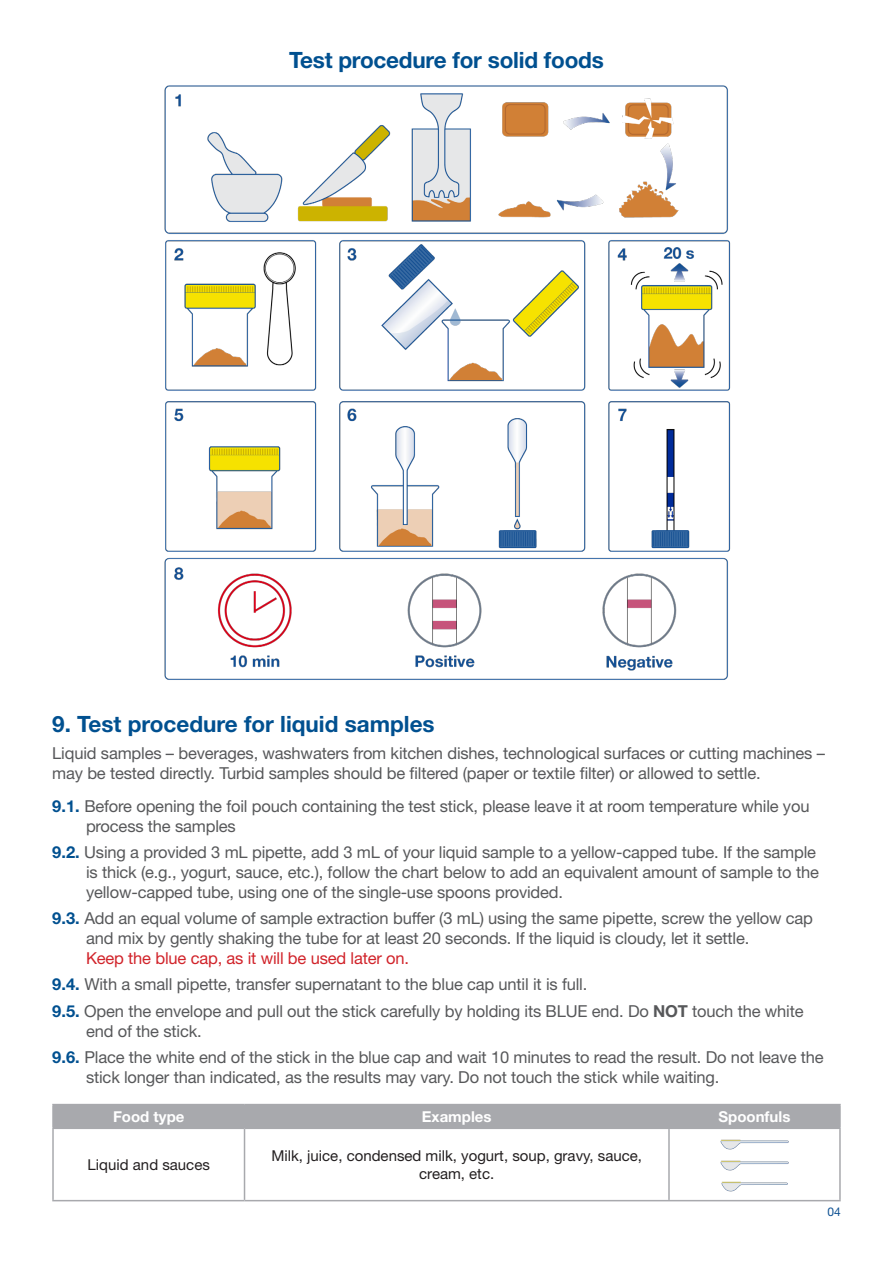
<style>
.page{position:relative;width:893px;height:1263px;background:#fff}
.page>*{position:absolute;margin:0;border:0;box-sizing:border-box;transform-origin:0 0}
.t1{font:700 22.5px "Helvetica Neue";letter-spacing:-.01em;color:#005090}
.t2{font:16.5px/19.8px "Helvetica Neue";letter-spacing:-.01em;color:#57585a}
.t3{font:15px/18px "Helvetica Neue";color:#231f20;text-align:center}
.t4{font:700 15px "Helvetica Neue";color:#fff}
.t5{font:12px "Helvetica Neue";color:#0d5092}
.s1{font-weight:700;color:#005090}
.s2{color:#d1232a}
.s3{font-weight:700}
</style>
<div class="page">
<hr style="left:52px;top:1104px;width:192px;height:1px;background:#a8a9ad">
<hr style="left:52px;top:1105px;width:2px;height:22px;background:#a8a9ad">
<hr style="left:52px;top:1127px;width:192px;height:2px;background:#a8a9ad">
<hr style="left:52px;top:1129px;width:2px;height:71px;background:#a8a9ad">
<hr style="left:52px;top:1200px;width:192px;height:1px;background:#a8a9ad">
<div style="left:54px;top:1104px;width:785px;height:23px;background:#a8a9ad"></div>
<hr style="left:244px;top:1127px;width:425px;height:2px;background:#a8a9ad">
<hr style="left:244px;top:1129px;width:1px;height:71px;background:#a8a9ad">
<hr style="left:244px;top:1200px;width:425px;height:1px;background:#a8a9ad">
<hr style="left:669px;top:1104px;width:172px;height:1px;background:#a8a9ad">
<hr style="left:668px;top:1105px;width:2px;height:22px;background:#a8a9ad">
<hr style="left:839px;top:1105px;width:2px;height:22px;background:#a8a9ad">
<hr style="left:669px;top:1127px;width:172px;height:2px;background:#a8a9ad">
<hr style="left:668px;top:1129px;width:2px;height:71px;background:#a8a9ad">
<hr style="left:839px;top:1129px;width:2px;height:71px;background:#a8a9ad">
<hr style="left:669px;top:1200px;width:172px;height:1px;background:#a8a9ad">
<img style="left:720px;top:1139px;width:69px;height:11px">
<img style="left:720px;top:1160px;width:69px;height:11px">
<img style="left:721px;top:1181px;width:67px;height:11px">
<img style="left:164px;top:85px;width:567px;height:595px">
<p class="t1" style="left:289px;top:46px;width:316px">Test procedure for solid foods</p>
<p class="t1" style="left:52px;top:710px;width:384px">9. Test procedure for liquid samples</p>
<p class="t2" style="left:52px;top:743px;width:774px">Liquid samples – beverages, washwaters from kitchen dishes, technological surfaces or cutting machines – may be tested directly. Turbid samples should be filtered (paper or textile filter) or allowed to settle.</p>
<p class="t2" style="left:86px;top:796px;width:725px;text-indent:-34px"><span class="s1">9.1.</span> Before opening the foil pouch containing the test stick, please leave it at room temperature while you process the samples</p>
<p class="t2" style="left:86px;top:842px;width:734px;text-indent:-34px"><span class="s1">9.2.</span> Using a provided 3 mL pipette, add 3 mL of your liquid sample to a yellow-capped tube. If the sample is thick (e.g., yogurt, sauce, etc.), follow the chart below to add an equivalent amount of sample to the yellow-capped tube, using one of the single-use spoons provided.</p>
<p class="t2" style="left:86px;top:908px;width:729px;text-indent:-34px"><span class="s1">9.3.</span> Add an equal volume of sample extraction buffer (3 mL) using the same pipette, screw the yellow cap and mix by gently shaking the tube for at least 20 seconds. If the liquid is cloudy, let it settle.<br><span class="s2">Keep the blue cap, as it will be used later on.</span></p>
<p class="t2" style="left:52px;top:971px;width:753px;line-height:26.5px"><span class="s1">9.4.</span> With a small pipette, transfer supernatant to the blue cap until it is full.<br><span class="s1">9.5.</span> Open the envelope and pull out the stick carefully by holding its BLUE end. Do <span class="s3">NOT</span> touch the white</p>
<p class="t2" style="left:52px;top:1017px;width:773px;line-height:26.5px;text-indent:34px">end of the stick.<br><span class="s1">9.6.</span> Place the white end of the stick in the blue cap and wait 10 minutes to read the result. Do not leave the</p>
<p class="t2" style="left:86px;top:1067px;width:635px">stick longer than indicated, as the results may vary. Do not touch the stick while waiting.</p>
<p class="t4" style="left:113px;top:1108px;width:73px">Food type</p>
<p class="t4" style="left:422px;top:1108px;width:71px">Examples</p>
<p class="t4" style="left:718px;top:1108px;width:73px">Spoonfuls</p>
<p class="t3" style="left:88px;top:1156px;width:124px">Liquid and sauces</p>
<p class="t3" style="left:271px;top:1147px;width:372px">Milk, juice, condensed milk, yogurt, soup, gravy, sauce, cream, etc.</p>
<p class="t5" style="left:827px;top:1204px;width:15px">04</p>
</div>
